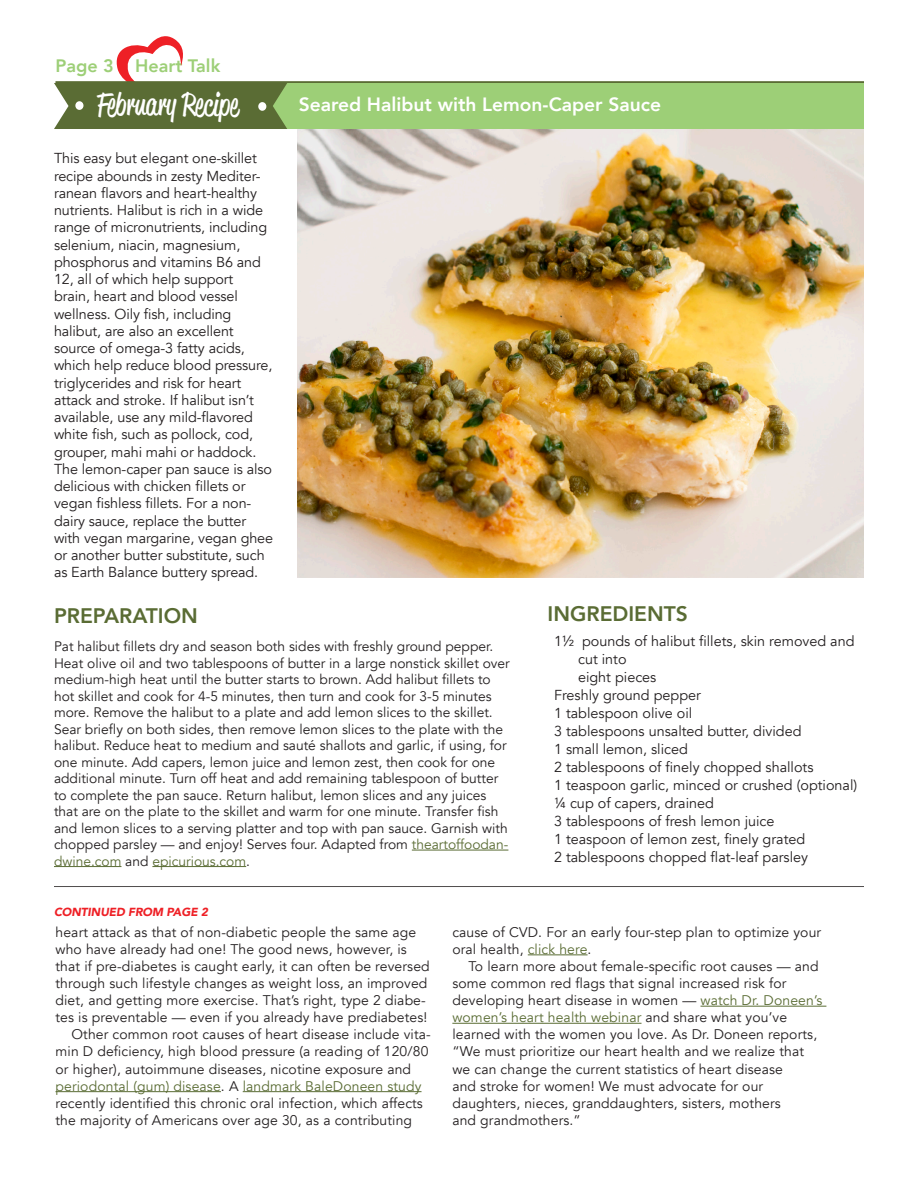
<style>
.page{position:relative;width:918px;height:1188px;background:#fff}
.page>*{position:absolute;margin:0;border:0;box-sizing:border-box;transform-origin:0 0}
.t1{font:31.5px "Reklame Script";color:#fff}
.t2{font:800 21px "Avenir";color:#5a6c34}
.t3{font:800 19.2px "Avenir";color:#fff}
.t4{font:800 18px "Avenir";color:#9dcf77}
.t5{font:14.4px/17.2px "Avenir";letter-spacing:-.005em;color:#231f20}
.t6{font:13.95px/17.1px "Avenir";letter-spacing:.01em;color:#231f20}
.t7{font:13.8px/16.5px "Avenir";color:#231f20}
.t8{font:italic 900 11.7px "Avenir";letter-spacing:-.01em;color:#ee2026}
.s1{color:#5a6c34}
</style>
<div class="page">
<hr style="left:55px;top:81px;width:809px;height:3px;background:#5a6c34">
<div style="left:272px;top:84px;width:592px;height:45px;background:#9dcf77"></div>
<svg style="left:54px;top:36px;width:233px;height:93px"></svg>
<img style="left:297px;top:129px;width:567px;height:448px">
<hr style="left:412px;top:850px;width:96px;height:1px;background:#5a6c34">
<hr style="left:54px;top:866px;width:67px;height:1px;background:#5a6c34">
<hr style="left:152px;top:866px;width:94px;height:1px;background:#5a6c34">
<hr style="left:56px;top:1091px;width:165px;height:1px;background:#5a6c34">
<hr style="left:243px;top:1091px;width:179px;height:1px;background:#5a6c34">
<hr style="left:528px;top:955px;width:60px;height:1px;background:#5a6c34">
<hr style="left:701px;top:1006px;width:125px;height:1px;background:#5a6c34">
<hr style="left:452px;top:1023px;width:190px;height:1px;background:#5a6c34">
<hr style="left:54px;top:886px;width:810px;height:1px;background:#231f20">
<p class="t4" style="left:55px;top:52px;width:166px">Page 3 Heart Talk</p>
<p class="t1" style="left:97px;top:83px;width:143px">February Recipe</p>
<p class="t3" style="left:299px;top:90px;width:364px">Seared Halibut with Lemon-Caper Sauce</p>
<p class="t5" style="left:54px;top:150px;width:221px">This easy but elegant one-skillet recipe abounds in zesty Mediter&shy;ranean flavors and heart-healthy nutrients. Halibut is rich in a wide range of micronutrients, including selenium, niacin, magnesium, phosphorus and vitamins B6 and<br>12, all of which help support<br>brain, heart and blood vessel wellness. Oily fish, including halibut, are also an excellent source of omega-3 fatty acids, which help reduce blood pressure, triglycerides and risk for heart attack and stroke. If halibut isn’t available, use any mild-flavored white fish, such as pollock, cod, grouper, mahi mahi or haddock.<br>The lemon-caper pan sauce is also delicious with chicken fillets or vegan fishless fillets. For a non&shy;dairy sauce, replace the butter with vegan margarine, vegan ghee or another butter substitute, such as Earth Balance buttery spread.</p>
<p class="t2" style="left:54px;top:599px;width:145px">PREPARATION</p>
<p class="t7" style="left:54px;top:638px;width:457px">Pat halibut fillets dry and season both sides with freshly ground pepper.<br>Heat olive oil and two tablespoons of butter in a large nonstick skillet over medium-high heat until the butter starts to brown. Add halibut fillets to hot skillet and cook for 4-5 minutes, then turn and cook for 3-5 minutes more. Remove the halibut to a plate and add lemon slices to the skillet.<br>Sear briefly on both sides, then remove lemon slices to the plate with the halibut. Reduce heat to medium and sauté shallots and garlic, if using, for one minute. Add capers, lemon juice and lemon zest, then cook for one additional minute. Turn off heat and add remaining tablespoon of butter to complete the pan sauce. Return halibut, lemon slices and any juices that are on the plate to the skillet and warm for one minute. Transfer fish and lemon slices to a serving platter and top with pan sauce. Garnish with chopped parsley — and enjoy! Serves four. Adapted from <span class="s1">theartoffoodan&shy;dwine.com</span> and <span class="s1">epicurious.com</span>.</p>
<p class="t8" style="left:54px;top:903px;width:156px">CONTINUED FROM PAGE 2</p>
<p class="t2" style="left:548px;top:597px;width:142px">INGREDIENTS</p>
<p class="t5" style="left:578px;top:632px;width:278px;line-height:18px;text-indent:-24px">1½ pounds of halibut fillets, skin removed and cut into<br>eight pieces</p>
<p class="t5" style="left:554px;top:687px;width:148px">Freshly ground pepper</p>
<p class="t5" style="left:554px;top:705px;width:140px">1 tablespoon olive oil</p>
<p class="t5" style="left:554px;top:723px;width:249px">3 tablespoons unsalted butter, divided</p>
<p class="t5" style="left:554px;top:741px;width:135px">1 small lemon, sliced</p>
<p class="t5" style="left:554px;top:759px;width:261px">2 tablespoons of finely chopped shallots</p>
<p class="t5" style="left:554px;top:777px;width:305px">1 teaspoon garlic, minced or crushed (optional)</p>
<p class="t5" style="left:554px;top:795px;width:162px">¼ cup of capers, drained</p>
<p class="t5" style="left:554px;top:813px;width:222px">3 tablespoons of fresh lemon juice</p>
<p class="t5" style="left:554px;top:831px;width:253px">1 teaspoon of lemon zest, finely grated</p>
<p class="t5" style="left:554px;top:849px;width:256px">2 tablespoons chopped flat-leaf parsley</p>
<p class="t6" style="left:56px;top:924px;width:376px">heart attack as that of non-diabetic people the same age who have already had one! The good news, however, is that if pre-diabetes is caught early, it can often be reversed through such lifestyle changes as weight loss, an improved diet, and getting more exercise. That’s right, type 2 diabe&shy;tes is preventable — even if you already have prediabetes!</p>
<p class="t6" style="left:56px;top:1026px;width:377px;text-indent:16px">Other common root causes of heart disease include vita&shy;min D deficiency, high blood pressure (a reading of 120/80 or higher), autoimmune diseases, nicotine exposure and <span class="s1">periodontal (gum) disease</span>. A <span class="s1">landmark BaleDoneen study </span>recently identified this chronic oral infection, which affects the majority of Americans over age 30, as a contributing</p>
<p class="t6" style="left:452px;top:924px;width:370px">cause of CVD. For an early four-step plan to optimize your oral health, <span class="s1">click here</span>.</p>
<p class="t6" style="left:452px;top:958px;width:371px;text-indent:16px">To learn more about female-specific root causes — and some common red flags that signal increased risk for developing heart disease in women — <span class="s1">watch Dr. Doneen’s women’s heart health webinar</span> and share what you’ve learned with the women you love. As Dr. Doneen reports, “We must prioritize our heart health and we realize that we can change the current statistics of heart disease<br>and stroke for women! We must advocate for our daughters, nieces, granddaughters, sisters, mothers<br>and grandmothers.”</p>
</div>
